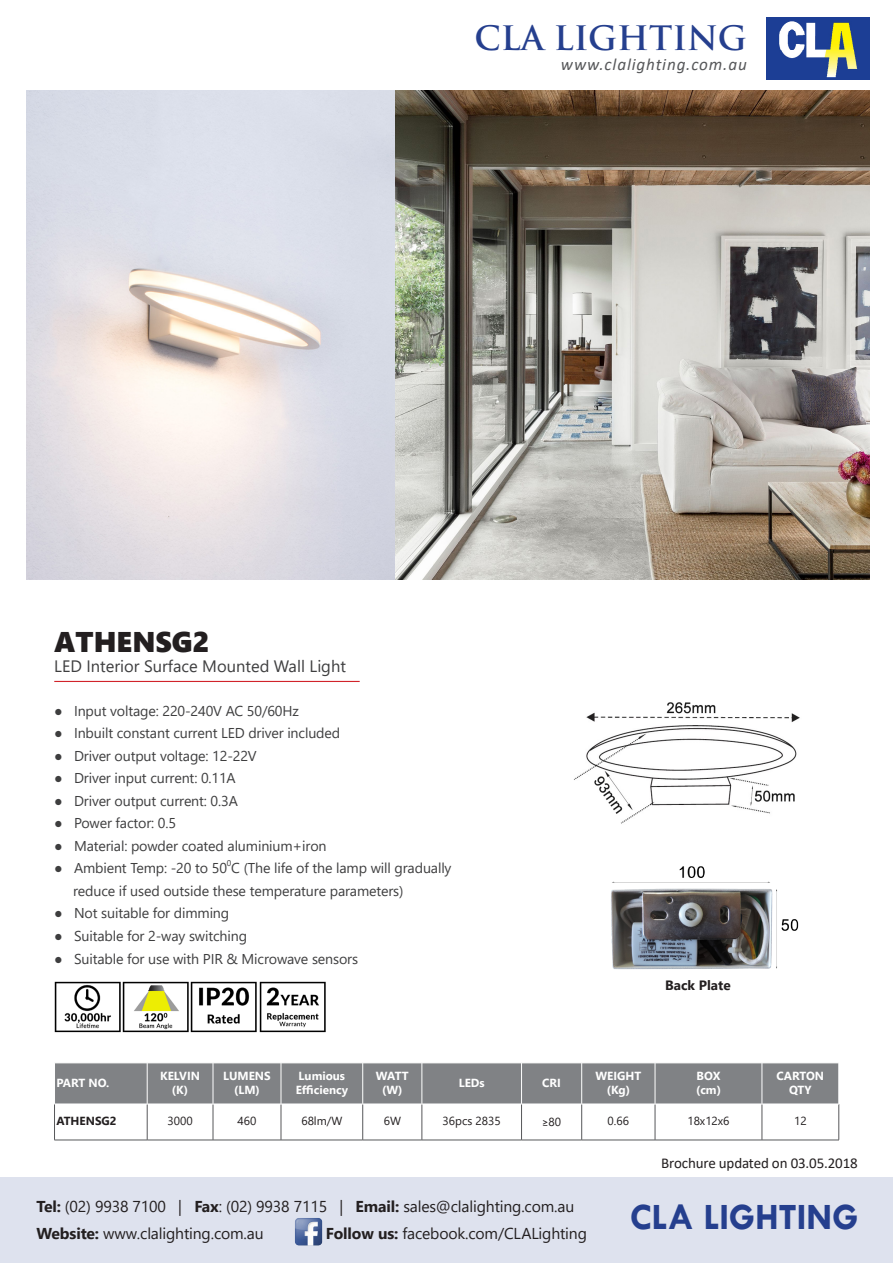
<style>
.page{position:relative;width:893px;height:1263px;background:#fff}
.page>*{position:absolute;margin:0;border:0;box-sizing:border-box;transform-origin:0 0}
.t1{font:700 37.5px "Tw Cen";color:#253f8e}
.t2{font:700 32.85px "Trajan Pro";color:#253f8e}
.t3{font:28.5px "Segoe UI Black";color:#231f20}
.t4{font:italic 17.1px "Calibri";letter-spacing:.05em;color:#57585a}
.t5{font:16.5px "Segoe UI";color:#3e3e3f}
.t6{font:15.75px "Segoe UI";letter-spacing:-.01em;color:#231f20}
.t7{font:15px "Calibri";letter-spacing:-.01em;color:#231f20}
.t8{font:14.25px "Segoe UI";letter-spacing:-.01em;color:#3e3e3f}
.t9{font:700 13.5px "Segoe UI";color:#231f20}
.t10{font:700 11.7px/14.1px "Segoe UI";color:#fff}
.t11{font:11.7px "Segoe UI";color:#231f20}
.t12{font:700 11.7px "Segoe UI";color:#231f20}
.t13{font:8.25px "Segoe UI";color:#3e3e3f}
.s1{font-family:"Lato"}
.s2{font-weight:700}
</style>
<div class="page">
<img style="left:766px;top:18px;width:104px;height:62px">
<img style="left:27px;top:91px;width:368px;height:489px">
<div style="left:0;top:1177px;width:893px;height:86px;background:#dee2ee"></div>
<img style="left:295px;top:1218px;width:28px;height:28px">
<div style="left:55px;top:1063px;width:783px;height:41px;background:#808285"></div>
<hr style="left:54px;top:1104px;width:1px;height:36px;background:#57585a">
<hr style="left:147px;top:1104px;width:1px;height:36px;background:#57585a">
<hr style="left:213px;top:1104px;width:1px;height:36px;background:#57585a">
<hr style="left:281px;top:1104px;width:1px;height:36px;background:#57585a">
<hr style="left:362px;top:1104px;width:1px;height:36px;background:#57585a">
<hr style="left:422px;top:1104px;width:1px;height:36px;background:#57585a">
<hr style="left:521px;top:1104px;width:1px;height:36px;background:#57585a">
<hr style="left:581px;top:1104px;width:1px;height:36px;background:#57585a">
<hr style="left:655px;top:1104px;width:1px;height:36px;background:#57585a">
<hr style="left:762px;top:1104px;width:1px;height:36px;background:#57585a">
<hr style="left:838px;top:1104px;width:1px;height:36px;background:#57585a">
<hr style="left:54px;top:1140px;width:93px;height:1px;background:#57585a">
<hr style="left:147px;top:1140px;width:66px;height:1px;background:#57585a">
<hr style="left:213px;top:1140px;width:68px;height:1px;background:#57585a">
<hr style="left:281px;top:1140px;width:82px;height:1px;background:#57585a">
<hr style="left:363px;top:1140px;width:59px;height:1px;background:#57585a">
<hr style="left:422px;top:1140px;width:99px;height:1px;background:#57585a">
<hr style="left:521px;top:1140px;width:61px;height:1px;background:#57585a">
<hr style="left:582px;top:1140px;width:73px;height:1px;background:#57585a">
<hr style="left:655px;top:1140px;width:107px;height:1px;background:#57585a">
<hr style="left:762px;top:1140px;width:77px;height:1px;background:#57585a">
<hr style="left:147px;top:1063px;width:1px;height:41px;background:#fff">
<hr style="left:213px;top:1063px;width:1px;height:41px;background:#fff">
<hr style="left:281px;top:1063px;width:1px;height:41px;background:#fff">
<hr style="left:362px;top:1063px;width:1px;height:41px;background:#fff">
<hr style="left:422px;top:1063px;width:1px;height:41px;background:#fff">
<hr style="left:521px;top:1063px;width:1px;height:41px;background:#fff">
<hr style="left:581px;top:1063px;width:1px;height:41px;background:#fff">
<hr style="left:655px;top:1063px;width:1px;height:41px;background:#fff">
<hr style="left:762px;top:1063px;width:1px;height:41px;background:#fff">
<hr style="left:54px;top:1104px;width:93px;height:1px;background:#fff">
<hr style="left:147px;top:1104px;width:66px;height:1px;background:#fff">
<hr style="left:213px;top:1104px;width:68px;height:1px;background:#fff">
<hr style="left:281px;top:1104px;width:82px;height:1px;background:#fff">
<hr style="left:422px;top:1104px;width:99px;height:1px;background:#fff">
<hr style="left:521px;top:1104px;width:61px;height:1px;background:#fff">
<hr style="left:655px;top:1104px;width:107px;height:1px;background:#fff">
<hr style="left:762px;top:1104px;width:77px;height:1px;background:#fff">
<img style="left:130px;top:981px;width:52px;height:52px">
<img style="left:54px;top:981px;width:76px;height:52px">
<img style="left:182px;top:981px;width:69px;height:52px">
<img style="left:251px;top:981px;width:75px;height:52px">
<img style="left:574px;top:702px;width:226px;height:122px">
<img style="left:611px;top:866px;width:188px;height:104px">
<hr style="left:54px;top:681px;width:306px;height:1px;background:#d1232a">
<img style="left:395px;top:91px;width:475px;height:489px">
<p class="t2" style="left:474px;top:18px;width:274px">CLA LIGHTING</p>
<p class="t4" style="left:561px;top:52px;width:187px">www.clalighting.com.au</p>
<p class="t3" style="left:54px;top:621px;width:157px">ATHENSG2</p>
<p class="t5" style="left:54px;top:650px;width:293px">LED Interior Surface Mounted Wall Light</p>
<p class="t8" style="left:54px;top:697px;width:246px">● Input voltage: 220-240V AC 50/60Hz</p>
<p class="t8" style="left:54px;top:720px;width:287px">● Inbuilt constant current LED driver included</p>
<p class="t8" style="left:54px;top:742px;width:204px">● Driver output voltage: 12-22V</p>
<p class="t8" style="left:54px;top:765px;width:183px">● Driver input current: 0.11A</p>
<p class="t8" style="left:54px;top:788px;width:185px">● Driver output current: 0.3A</p>
<p class="t8" style="left:54px;top:810px;width:123px">● Power factor: 0.5</p>
<p class="t8" style="left:54px;top:832px;width:274px">● Material: powder coated aluminium+iron</p>
<p class="t8" style="left:54px;top:855px;width:399px">● Ambient Temp: -20 to 50 C (The life of the lamp will gradually</p>
<p class="t13" style="left:227px;top:856px;width:6px">0</p>
<p class="t8" style="left:73px;top:877px;width:332px">reduce if used outside these temperature parameters)</p>
<p class="t8" style="left:54px;top:900px;width:177px">● Not suitable for dimming</p>
<p class="t8" style="left:54px;top:922px;width:194px">● Suitable for 2-way switching</p>
<p class="t8" style="left:54px;top:945px;width:305px">● Suitable for use with PIR &amp; Microwave sensors</p>
<p class="t10" style="left:56px;top:1075px;width:55px">PART NO.</p>
<p class="t10" style="left:160px;top:1068px;width:41px">KELVIN</p>
<p class="t10" style="left:172px;top:1082px;width:18px">(K)</p>
<p class="t10" style="left:223px;top:1068px;width:49px">LUMENS</p>
<p class="t10" style="left:234px;top:1082px;width:27px">(LM)</p>
<p class="t10" style="left:296px;top:1068px;width:54px">Lumious<br>Efficiency</p>
<p class="t10" style="left:376px;top:1068px;width:34px">WATT</p>
<p class="t10" style="left:382px;top:1082px;width:22px">(W)</p>
<p class="t10" style="left:459px;top:1075px;width:27px">LEDs</p>
<p class="t10" style="left:542px;top:1075px;width:20px">CRI</p>
<p class="t9" style="left:665px;top:972px;width:67px">Back Plate</p>
<p class="t10" style="left:595px;top:1068px;width:47px">WEIGHT</p>
<p class="t10" style="left:607px;top:1082px;width:25px">(Kg)</p>
<p class="t10" style="left:697px;top:1068px;width:25px">BOX</p>
<p class="t10" style="left:696px;top:1082px;width:26px">(cm)</p>
<p class="t10" style="left:777px;top:1068px;width:49px">CARTON</p>
<p class="t10" style="left:789px;top:1082px;width:24px">QTY</p>
<p class="t12" style="left:56px;top:1110px;width:62px">ATHENSG2</p>
<p class="t11" style="left:167px;top:1110px;width:27px">3000</p>
<p class="t11" style="left:238px;top:1110px;width:20px">460</p>
<p class="t11" style="left:301px;top:1110px;width:43px">68lm/W</p>
<p class="t11" style="left:384px;top:1110px;width:19px">6W</p>
<p class="t11" style="left:443px;top:1110px;width:60px">36pcs 2835</p>
<p class="t11" style="left:542px;top:1110px;width:20px"><span class="s1">≥</span>80</p>
<p class="t11" style="left:608px;top:1110px;width:23px">0.66</p>
<p class="t11" style="left:687px;top:1110px;width:44px">18x12x6</p>
<p class="t11" style="left:794px;top:1110px;width:14px">12</p>
<p class="t6" style="left:36px;top:1191px;width:539px"><span class="s2">Tel:</span> (02) 9938 7100 | <span class="s2">Fax</span>: (02) 9938 7115 | <span class="s2">Email:</span> sales@clalighting.com.au</p>
<p class="t6" style="left:36px;top:1218px;width:229px"><span class="s2">Website:</span> www.clalighting.com.au</p>
<p class="t6" style="left:326px;top:1218px;width:263px"><span class="s2">Follow us:</span> facebook.com/CLALighting</p>
<p class="t7" style="left:661px;top:1152px;width:198px">Brochure updated on 03.05.2018</p>
<p class="t1" style="left:630px;top:1195px;width:230px">CLA LIGHTING</p>
</div>
